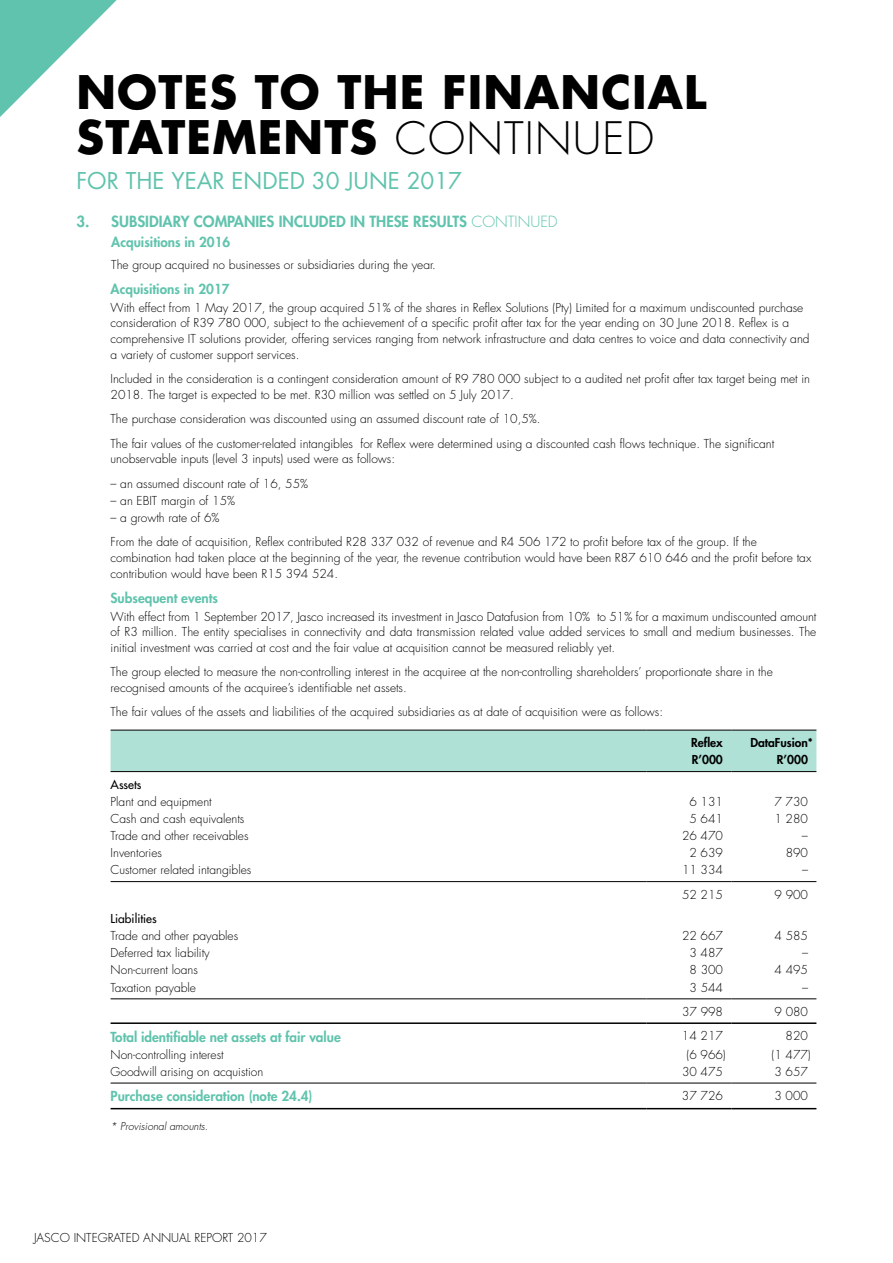
<style>
.page{position:relative;width:893px;height:1263px;background:#fff}
.page>*{position:absolute;margin:0;border:0;box-sizing:border-box;transform-origin:0 0}
.t1{font:700 45px/45px "Futura Std";letter-spacing:.025em;color:#000}
.t2{font:22.5px "Futura Std";color:#60c3ad}
.t3{font:800 15px "Futura Std";color:#60c3ad}
.t4{font:800 13.5px "Futura Std";color:#60c3ad}
.t5{font:300 12px/15.8px "Futura Std";color:#000}
.t6{font:800 12px "Futura Std";color:#000}
.t7{font:500 12px "Futura Std";color:#000}
.t8{font:italic 300 10.5px "Futura Std";color:#000}
.s1{font-weight:300;font-size:43.5px}
.s2{font-weight:300}
</style>
<div class="page">
<svg style="left:0;top:0;width:117px;height:117px"></svg>
<div style="left:111px;top:731px;width:705px;height:40px;background:#afe1d6"></div>
<hr style="left:111px;top:730px;width:535px;height:1px;background:#000">
<hr style="left:646px;top:730px;width:85px;height:1px;background:#000">
<hr style="left:731px;top:730px;width:85px;height:1px;background:#000">
<hr style="left:111px;top:771px;width:535px;height:1px;background:#000">
<hr style="left:646px;top:771px;width:85px;height:1px;background:#000">
<hr style="left:731px;top:771px;width:85px;height:1px;background:#000">
<hr style="left:111px;top:998px;width:535px;height:1px;background:#000">
<hr style="left:646px;top:998px;width:85px;height:1px;background:#000">
<hr style="left:111px;top:1022px;width:535px;height:2px;background:#000">
<hr style="left:646px;top:1022px;width:85px;height:2px;background:#000">
<hr style="left:731px;top:1022px;width:85px;height:2px;background:#000">
<hr style="left:111px;top:881px;width:535px;height:1px;background:#000">
<hr style="left:646px;top:881px;width:85px;height:1px;background:#000">
<hr style="left:731px;top:881px;width:85px;height:1px;background:#000">
<hr style="left:731px;top:998px;width:85px;height:1px;background:#000">
<hr style="left:111px;top:1083px;width:535px;height:1px;background:#000">
<hr style="left:646px;top:1083px;width:85px;height:1px;background:#000">
<hr style="left:731px;top:1083px;width:85px;height:1px;background:#000">
<hr style="left:111px;top:1108px;width:535px;height:1px;background:#000">
<hr style="left:646px;top:1108px;width:85px;height:1px;background:#000">
<hr style="left:731px;top:1108px;width:85px;height:1px;background:#000">
<h1 class="t1" style="left:77px;top:69px;width:631px">NOTES TO THE FINANCIAL<br>STATEMENTS <span class="s1">CONTINUED</span></h1>
<h2 class="t2" style="left:77px;top:166px;width:387px">FOR THE YEAR ENDED 30 JUNE 2017</h2>
<p class="t3" style="left:77px;top:211px;width:483px">3. SUBSIDIARY COMPANIES INCLUDED IN THESE RESULTS <span class="s2">CONTINUED</span></p>
<p class="t4" style="left:111px;top:233px;width:121px">Acquisitions in 2016</p>
<p class="t5" style="left:111px;top:257px;width:326px">The group acquired no businesses or subsidiaries during the year.</p>
<p class="t4" style="left:111px;top:281px;width:121px">Acquisitions in 2017</p>
<p class="t5" style="left:111px;top:300px;width:700px">With effect from 1 May 2017, the group acquired 51% of the shares in Reflex Solutions (Pty) Limited for a maximum undiscounted purchase consideration of R39 780 000, subject to the achievement of a specific profit after tax for the year ending on 30 June 2018. Reflex is a comprehensive IT solutions provider, offering services ranging from network infrastructure and data centres to voice and data connectivity and a variety of customer support services.</p>
<p class="t5" style="left:111px;top:371px;width:701px">Included in the consideration is a contingent consideration amount of R9 780 000 subject to a audited net profit after tax target being met in<br>2018. The target is expected to be met. R30 million was settled on 5 July 2017.</p>
<p class="t5" style="left:111px;top:407px;width:665px;line-height:24.3px">The purchase consideration was discounted using an assumed discount rate of 10,5%.<br>The fair values of the customer-related intangibles for Reflex were determined using a discounted cash flows technique. The significant</p>
<p class="t5" style="left:111px;top:451px;width:286px">unobservable inputs (level 3 inputs) used were as follows:</p>
<p class="t5" style="left:111px;top:476px;width:199px">– an assumed discount rate of 16, 55%</p>
<p class="t5" style="left:111px;top:493px;width:126px">– an EBIT margin of 15%</p>
<p class="t5" style="left:111px;top:506px;width:648px;line-height:24.3px">– a growth rate of 6%<br>From the date of acquisition, Reflex contributed R28 337 032 of revenue and R4 506 172 to profit before tax of the group. If the</p>
<p class="t5" style="left:111px;top:550px;width:702px">combination had taken place at the beginning of the year, the revenue contribution would have been R87 610 646 and the profit before tax contribution would have been R15 394 524.</p>
<p class="t4" style="left:111px;top:590px;width:109px">Subsequent events</p>
<p class="t5" style="left:111px;top:609px;width:707px;text-align:justify">With effect from 1 September 2017, Jasco increased its investment in Jasco Datafusion from 10% to 51% for a maximum undiscounted amount of R3 million. The entity specialises in connectivity and data transmission related value added services to small and medium businesses. The initial investment was carried at cost and the fair value at acquisition cannot be measured reliably yet.</p>
<p class="t5" style="left:111px;top:664px;width:664px">The group elected to measure the non-controlling interest in the acquiree at the non-controlling shareholders’ proportionate share in the recognised amounts of the acquiree’s identifiable net assets.</p>
<p class="t5" style="left:111px;top:705px;width:554px">The fair values of the assets and liabilities of the acquired subsidiaries as at date of acquisition were as follows:</p>
<p class="t6" style="left:691px;top:735px;width:33px">Reflex</p>
<p class="t6" style="left:750px;top:735px;width:64px">DataFusion*</p>
<p class="t6" style="left:692px;top:752px;width:33px">R’000</p>
<p class="t6" style="left:777px;top:752px;width:33px">R’000</p>
<p class="t7" style="left:111px;top:777px;width:32px">Assets</p>
<p class="t5" style="left:111px;top:794px;width:103px">Plant and equipment</p>
<p class="t5" style="left:689px;top:794px;width:35px">6 131</p>
<p class="t5" style="left:774px;top:794px;width:35px">7 730</p>
<p class="t5" style="left:111px;top:811px;width:135px">Cash and cash equivalents</p>
<p class="t5" style="left:689px;top:811px;width:35px">5 641</p>
<p class="t5" style="left:774px;top:811px;width:35px">1 280</p>
<p class="t5" style="left:111px;top:828px;width:139px">Trade and other receivables</p>
<p class="t5" style="left:682px;top:828px;width:42px">26 470</p>
<p class="t5" style="left:802px;top:828px;width:7px">–</p>
<p class="t5" style="left:111px;top:845px;width:53px">Inventories</p>
<p class="t5" style="left:689px;top:845px;width:35px">2 639</p>
<p class="t5" style="left:786px;top:845px;width:24px">890</p>
<p class="t5" style="left:111px;top:862px;width:142px">Customer related intangibles</p>
<p class="t5" style="left:682px;top:862px;width:42px">11 334</p>
<p class="t5" style="left:802px;top:862px;width:7px">–</p>
<p class="t5" style="left:682px;top:887px;width:42px">52 215</p>
<p class="t5" style="left:774px;top:887px;width:35px">9 900</p>
<p class="t7" style="left:111px;top:911px;width:48px">Liabilities</p>
<p class="t5" style="left:111px;top:928px;width:129px">Trade and other payables</p>
<p class="t5" style="left:682px;top:928px;width:42px">22 667</p>
<p class="t5" style="left:774px;top:928px;width:35px">4 585</p>
<p class="t5" style="left:111px;top:945px;width:101px">Deferred tax liability</p>
<p class="t5" style="left:689px;top:945px;width:35px">3 487</p>
<p class="t5" style="left:802px;top:945px;width:7px">–</p>
<p class="t5" style="left:111px;top:962px;width:89px">Non-current loans</p>
<p class="t5" style="left:689px;top:962px;width:35px">8 300</p>
<p class="t5" style="left:774px;top:962px;width:35px">4 495</p>
<p class="t5" style="left:111px;top:980px;width:87px">Taxation payable</p>
<p class="t5" style="left:689px;top:980px;width:35px">3 544</p>
<p class="t5" style="left:802px;top:980px;width:7px">–</p>
<p class="t5" style="left:682px;top:1004px;width:42px">37 998</p>
<p class="t5" style="left:775px;top:1004px;width:35px">9 080</p>
<p class="t4" style="left:111px;top:1028px;width:232px">Total identifiable net assets at fair value</p>
<p class="t5" style="left:682px;top:1028px;width:42px">14 217</p>
<p class="t5" style="left:786px;top:1028px;width:24px">820</p>
<p class="t5" style="left:111px;top:1047px;width:115px">Non-controlling interest</p>
<p class="t5" style="left:686px;top:1047px;width:41px">(6 966)</p>
<p class="t5" style="left:772px;top:1047px;width:41px">(1 477)</p>
<p class="t5" style="left:111px;top:1064px;width:154px">Goodwill arising on acquistion</p>
<p class="t5" style="left:682px;top:1064px;width:42px">30 475</p>
<p class="t5" style="left:774px;top:1064px;width:35px">3 657</p>
<p class="t4" style="left:111px;top:1088px;width:203px">Purchase consideration (note 24.4)</p>
<p class="t5" style="left:682px;top:1088px;width:42px">37 726</p>
<p class="t5" style="left:774px;top:1088px;width:35px">3 000</p>
<p class="t8" style="left:111px;top:1120px;width:99px">* Provisional amounts.</p>
<p class="t5" style="left:34px;top:1230px;width:234px">JASCO INTEGRATED ANNUAL REPORT 2017</p>
</div>
